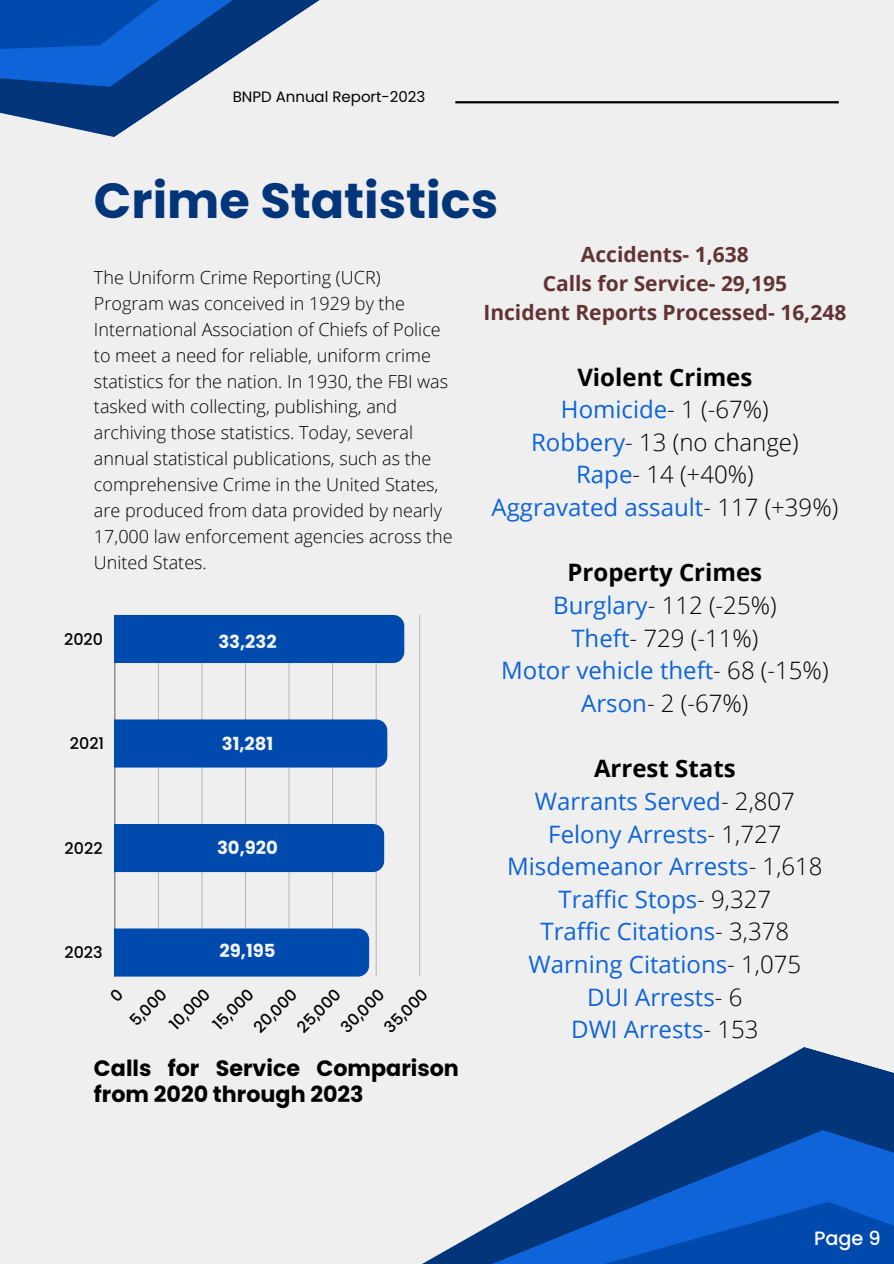
<style>
.page{position:relative;width:894px;height:1264px;background:#fff}
.page>*{position:absolute;margin:0;border:0;box-sizing:border-box;transform-origin:0 0}
.t1{font:700 49.35px "Poppins";color:#023579}
.t2{font:300 24px/32.7px "Open Sans";color:#000;text-align:center}
.t3{font:24px/32.7px "Open Sans";color:#0e64d8;text-align:center}
.t4{font:700 22.2px/25.8px "Poppins";color:#000}
.t5{font:700 21px/29.2px "Open Sans";color:#623333;text-align:center}
.t6{font:500 19.2px "Poppins";color:#fff}
.t7{font:300 18px/25.8px "Open Sans";color:#000}
.t8{font:700 18px "Poppins";color:#f4f4f4}
.t9{font:500 16.05px "Poppins";color:#000}
.t10{font:15px "Poppins";color:#000}
.s1{font-weight:700}
.s2{font-weight:400;color:#0e64d8}
.s3{font-weight:700;color:#000}
.s4{font-weight:300;color:#000}
</style>
<div class="page">
<div style="left:0;top:0;width:893px;height:1263px;background:#efefef"></div>
<svg style="left:424px;top:1059px;width:469px;height:204px"></svg>
<svg style="left:0;top:0;width:483px;height:137px"></svg>
<hr style="left:455px;top:101px;width:383px;height:2px;background:#000">
<hr style="left:114px;top:615px;width:1px;height:361px;background:#000">
<hr style="left:158px;top:615px;width:1px;height:361px;background:#000">
<hr style="left:201px;top:615px;width:1px;height:361px;background:#000">
<hr style="left:245px;top:615px;width:1px;height:361px;background:#000">
<hr style="left:288px;top:615px;width:1px;height:361px;background:#000">
<hr style="left:332px;top:615px;width:1px;height:361px;background:#000">
<hr style="left:376px;top:615px;width:1px;height:361px;background:#000">
<hr style="left:419px;top:615px;width:1px;height:361px;background:#000">
<div style="left:115px;top:615px;width:289px;height:48px;background:#004aad"></div>
<div style="left:115px;top:719px;width:272px;height:48px;background:#004aad"></div>
<div style="left:115px;top:824px;width:269px;height:48px;background:#004aad"></div>
<div style="left:115px;top:928px;width:254px;height:48px;background:#004aad"></div>
<p class="t10" style="left:233px;top:87px;width:194px">BNPD Annual Report-2023</p>
<p class="t1" style="left:94px;top:166px;width:405px">Crime Statistics</p>
<h6 class="t7" style="left:94px;top:264px;width:360px">The Uniform Crime Reporting (UCR)<br>Program was conceived in 1929 by the International Association of Chiefs of Police to meet a need for reliable, uniform crime statistics for the nation. In 1930, the FBI was tasked with collecting, publishing, and archiving those statistics. Today, several annual statistical publications, such as the comprehensive Crime in the United States, are produced from data provided by nearly 17,000 law enforcement agencies across the United States.</h6>
<p class="t9" style="left:64px;top:628px;width:40px">2020</p>
<p class="t9" style="left:70px;top:732px;width:36px">2021</p>
<p class="t8" style="left:218px;top:629px;width:60px">33,232</p>
<h5 class="t8" style="left:222px;top:731px;width:53px">31,281</h5>
<p class="t9" style="left:65px;top:837px;width:39px">2022</p>
<h5 class="t8" style="left:217px;top:835px;width:62px">30,920</h5>
<p class="t9" style="left:64px;top:941px;width:40px">2023</p>
<h5 class="t8" style="left:219px;top:938px;width:58px">29,195</h5>
<p class="t9" style="left:124px;top:1015px;width:46px;rotate:-45deg">5,000</p>
<p class="t9" style="left:164px;top:1019px;width:52px;rotate:-45deg">10,000</p>
<p class="t9" style="left:207px;top:1019px;width:52px;rotate:-45deg">15,000</p>
<p class="t9" style="left:248px;top:1022px;width:55px;rotate:-45deg">20,000</p>
<p class="t9" style="left:292px;top:1022px;width:55px;rotate:-45deg">25,000</p>
<p class="t9" style="left:335px;top:1022px;width:56px;rotate:-45deg">30,000</p>
<p class="t9" style="left:379px;top:1022px;width:56px;rotate:-45deg">35,000</p>
<h1 class="t4" style="left:94px;top:1055px;width:366px">Calls for Service Comparison from 2020 through 2023</h1>
<h4 class="t5" style="left:483px;top:239px;width:364px">Accidents- 1,638<br>Calls for Service- 29,195<br>Incident Reports Processed- 16,248</h4>
<h3 class="t2" style="left:491px;top:360px;width:348px"><span class="s1">Violent Crimes<br></span><span class="s2">Homicide</span>- 1 (-67%)<br><span class="s2">Robbery</span>- 13 (no change)<br><span class="s2">Rape</span>- 14 (+40%)<br><span class="s2">Aggravated assault</span>- 117 (+39%)</h3>
<h3 class="t2" style="left:501px;top:555px;width:328px"><span class="s1">Property Crimes<br></span><span class="s2">Burglary</span>- 112 (-25%)<br><span class="s2">Theft</span>- 729 (-11%)<br><span class="s2">Motor vehicle theft</span>- 68 (-15%)<br><span class="s2">Arson</span>- 2 (-67%)</h3>
<h3 class="t3" style="left:507px;top:751px;width:317px"><span class="s3">Arrest Stats<br></span>Warrants Served<span class="s4">- 2,807<br></span>Felony Arrests<span class="s4">- 1,727<br></span>Misdemeanor Arrests<span class="s4">- 1,618<br></span>Traffic Stops<span class="s4">- 9,327<br></span>Traffic Citations<span class="s4">- 3,378<br></span>Warning Citations<span class="s4">- 1,075<br></span>DUI Arrests<span class="s4">- 6<br></span>DWI Arrests<span class="s4">- 153</span></h3>
<h5 class="t6" style="left:813px;top:1224px;width:68px">Page 9</h5>
</div>
